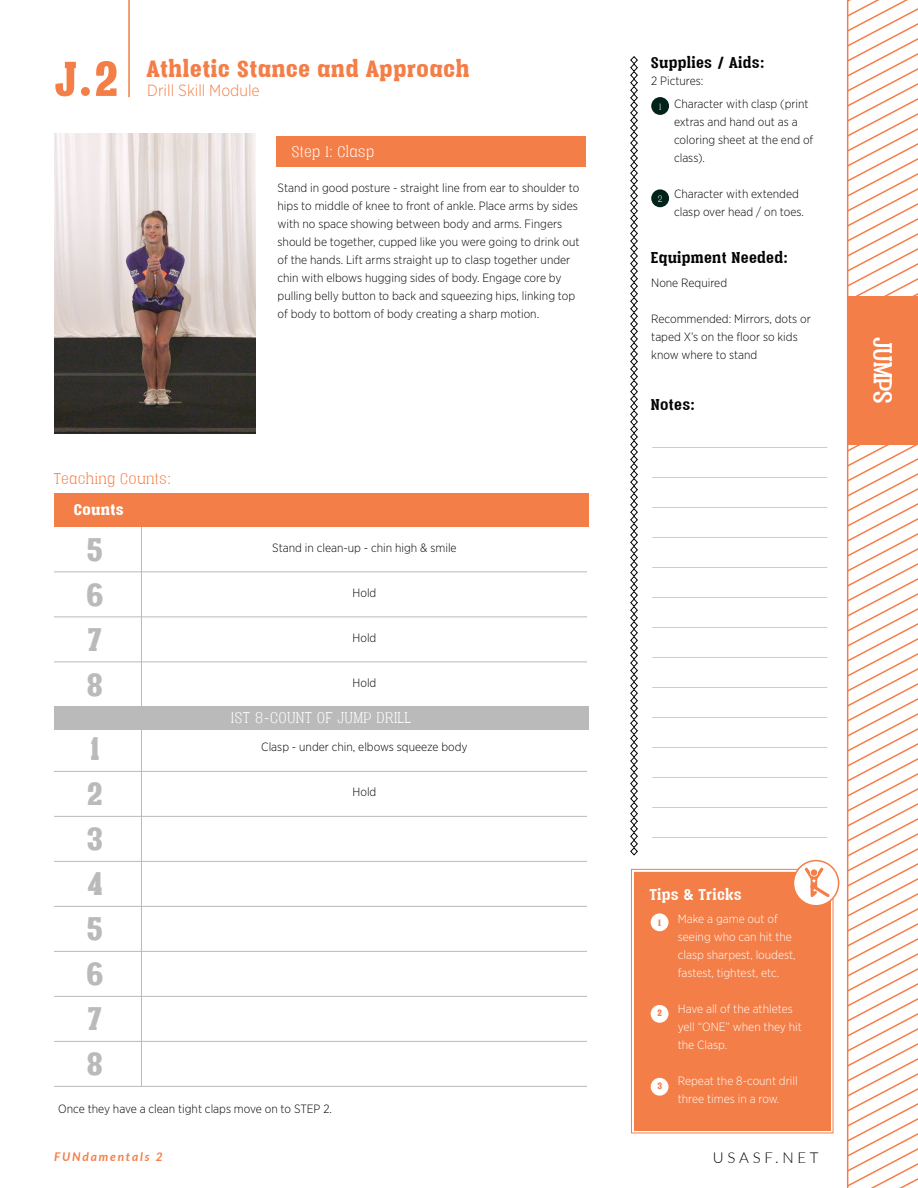
<style>
.page{position:relative;width:918px;height:1188px;background:#fff}
.page>*{position:absolute;margin:0;border:0;box-sizing:border-box;transform-origin:0 0}
.t1{font:900 56.7px "Vacer Serif Personal";color:#f47e47}
.t2{font:900 37.5px/45px "Vacer Serif Personal";color:#bbbaba;text-align:justify}
.t3{font:30px "Vacer Serif Personal";color:#fff}
.t4{font:900 27px "Vacer Serif Personal";letter-spacing:.05em;color:#f47e47}
.t5{font:700 18px "Vacer Serif Personal";letter-spacing:.05em;color:#040503}
.t6{font:300 18px "Vacer Serif Personal";letter-spacing:.05em;color:#fff}
.t7{font:300 18px "Vacer Serif Personal";letter-spacing:.05em;color:#f47e47}
.t8{font:700 18px "Vacer Serif Personal";letter-spacing:.05em;color:#fff}
.t9{font:900 18px "Vacer Serif Personal";letter-spacing:.05em;color:#fff}
.t10{font:300 16.2px "Gotham Narrow";color:#f47e47}
.t11{font:300 15px "Lato";letter-spacing:.25em;color:#040503}
.t12{font:300 12px/18px "Gotham Narrow";color:#040503}
.t13{font:300 12px/18px "Gotham Narrow";color:#fff}
.t14{font:italic 700 12px "Lato";letter-spacing:.15em;color:#f47e47}
.t15{font:900 10.8px "Vacer Serif Personal";color:#f47e47}
.t16{font:300 10.8px "Vacer Serif Personal";color:#fff}
</style>
<div class="page">
<svg style="left:846px;top:0;width:72px;height:1188px"></svg>
<div style="left:847px;top:296px;width:71px;height:149px;background:#f47e47"></div>
<hr style="left:128px;top:0;width:2px;height:97px;background:#f47e47">
<div style="left:277px;top:137px;width:309px;height:30px;background:#f47e47"></div>
<img style="left:54px;top:134px;width:202px;height:299px">
<svg style="left:630px;top:56px;width:8px;height:800px"></svg>
<hr style="left:141px;top:494px;width:1px;height:592px;background:#bbbaba">
<div style="left:54px;top:494px;width:535px;height:33px;background:#f47e47"></div>
<hr style="left:54px;top:572px;width:533px;height:1px;background:#bbbaba">
<hr style="left:54px;top:616px;width:533px;height:1px;background:#bbbaba">
<hr style="left:54px;top:662px;width:533px;height:1px;background:#bbbaba">
<hr style="left:54px;top:771px;width:533px;height:1px;background:#bbbaba">
<hr style="left:54px;top:816px;width:533px;height:1px;background:#bbbaba">
<hr style="left:54px;top:861px;width:533px;height:1px;background:#bbbaba">
<hr style="left:54px;top:906px;width:533px;height:1px;background:#bbbaba">
<hr style="left:54px;top:951px;width:533px;height:1px;background:#bbbaba">
<hr style="left:54px;top:996px;width:533px;height:1px;background:#bbbaba">
<hr style="left:54px;top:1041px;width:533px;height:1px;background:#bbbaba">
<hr style="left:54px;top:1086px;width:533px;height:1px;background:#bbbaba">
<div style="left:631px;top:868px;width:203px;height:266px;background:#f47e47"></div>
<div style="left:634px;top:872px;width:197px;height:258px;border:3px solid #f47e47"></div>
<div style="left:651px;top:1005px;width:18px;height:18px;background:#fff;border-radius:50%"></div>
<div style="left:651px;top:913px;width:18px;height:18px;background:#fff;border-radius:50%"></div>
<svg style="left:793px;top:860px;width:46px;height:47px"></svg>
<div style="left:651px;top:1078px;width:18px;height:18px;background:#fff;border-radius:50%"></div>
<div style="left:651px;top:97px;width:18px;height:18px;background:#012319;border-radius:50%"></div>
<div style="left:651px;top:189px;width:18px;height:18px;background:#012319;border-radius:50%"></div>
<hr style="left:652px;top:447px;width:175px;height:1px;background:#ceccca">
<hr style="left:652px;top:477px;width:175px;height:1px;background:#ceccca">
<hr style="left:652px;top:507px;width:175px;height:1px;background:#ceccca">
<hr style="left:652px;top:537px;width:175px;height:1px;background:#ceccca">
<hr style="left:652px;top:567px;width:175px;height:1px;background:#ceccca">
<hr style="left:652px;top:597px;width:175px;height:1px;background:#ceccca">
<hr style="left:652px;top:627px;width:175px;height:1px;background:#ceccca">
<hr style="left:652px;top:657px;width:175px;height:1px;background:#ceccca">
<hr style="left:652px;top:687px;width:175px;height:1px;background:#ceccca">
<hr style="left:652px;top:717px;width:175px;height:1px;background:#ceccca">
<hr style="left:652px;top:747px;width:175px;height:1px;background:#ceccca">
<hr style="left:652px;top:777px;width:175px;height:1px;background:#ceccca">
<hr style="left:652px;top:807px;width:175px;height:1px;background:#ceccca">
<hr style="left:652px;top:837px;width:175px;height:1px;background:#ceccca">
<div style="left:54px;top:706px;width:535px;height:24px;background:#bbbaba"></div>
<h1 class="t1" style="left:54px;top:46px;width:65px">J.2</h1>
<h3 class="t4" style="left:147px;top:54px;width:323px">Athletic Stance and Approach</h3>
<h3 class="t10" style="left:147px;top:81px;width:114px">Drill Skill Module</h3>
<h3 class="t6" style="left:292px;top:141px;width:84px">Step 1: Clasp</h3>
<p class="t12" style="left:278px;top:179px;width:304px">Stand in good posture - straight line from ear to shoulder to hips to middle of knee to front of ankle. Place arms by sides with no space showing between body and arms. Fingers should be together, cupped like you were going to drink out of the hands. Lift arms straight up to clasp together under chin with elbows hugging sides of body. Engage core by pulling belly button to back and squeezing hips, linking top of body to bottom of body creating a sharp motion.</p>
<h3 class="t7" style="left:54px;top:469px;width:118px">Teaching Counts:</h3>
<h3 class="t9" style="left:74px;top:499px;width:51px">Counts</h3>
<h2 class="t2" style="left:86px;top:526px;width:19px">5<br>6<br>7<br>8</h2>
<h2 class="t2" style="left:86px;top:726px;width:19px;text-align:left">1<br>2<br>3<br>4<br>5<br>6<br>7<br>8</h2>
<p class="t12" style="left:272px;top:538px;width:186px">Stand in clean-up - chin high &amp; smile</p>
<p class="t12" style="left:353px;top:583px;width:25px">Hold</p>
<p class="t12" style="left:353px;top:628px;width:25px">Hold</p>
<p class="t12" style="left:353px;top:673px;width:25px">Hold</p>
<h3 class="t6" style="left:231px;top:708px;width:181px">1ST 8-COUNT OF JUMP DRILL</h3>
<p class="t12" style="left:261px;top:738px;width:208px">Clasp - under chin, elbows squeeze body</p>
<p class="t12" style="left:353px;top:783px;width:25px">Hold</p>
<p class="t12" style="left:58px;top:1100px;width:275px">Once they have a clean tight claps move on to STEP 2.</p>
<h3 class="t5" style="left:651px;top:52px;width:114px">Supplies / Aids:</h3>
<p class="t12" style="left:651px;top:71px;width:54px">2 Pictures:</p>
<p class="t12" style="left:674px;top:95px;width:141px;text-indent:-15px"><sub>1</sub> Character with clasp (print extras and hand out as a coloring sheet at the end of class).</p>
<p class="t12" style="left:674px;top:185px;width:132px">Character with extended clasp over head / on toes.</p>
<p class="t16" style="left:658px;top:193px;width:6px">2</p>
<h3 class="t5" style="left:651px;top:247px;width:138px">Equipment Needed:</h3>
<p class="t12" style="left:651px;top:274px;width:77px">None Required</p>
<p class="t12" style="left:651px;top:310px;width:161px">Recommended: Mirrors, dots or taped X’s on the floor so kids know where to stand</p>
<h3 class="t5" style="left:651px;top:395px;width:45px">Notes:</h3>
<h3 class="t8" style="left:650px;top:885px;width:93px">Tips &amp; Tricks</h3>
<p class="t13" style="left:678px;top:910px;width:119px">Make a game out of seeing who can hit the clasp sharpest, loudest, fastest, tightest, etc.</p>
<p class="t13" style="left:678px;top:1000px;width:126px">Have all of the athletes yell “ONE” when they hit the Clasp.</p>
<p class="t13" style="left:678px;top:1072px;width:121px">Repeat the 8-count drill three times in a row.</p>
<p class="t15" style="left:659px;top:916px;width:4px">1</p>
<p class="t15" style="left:658px;top:1007px;width:6px">2</p>
<p class="t15" style="left:657px;top:1080px;width:6px">3</p>
<p class="t14" style="left:54px;top:1148px;width:110px">FUNdamentals 2</p>
<p class="t11" style="left:713px;top:1148px;width:107px">USASF.NET</p>
<h3 class="t3" style="left:900px;top:337px;width:68px;rotate:90deg">JUMPS</h3>
</div>
